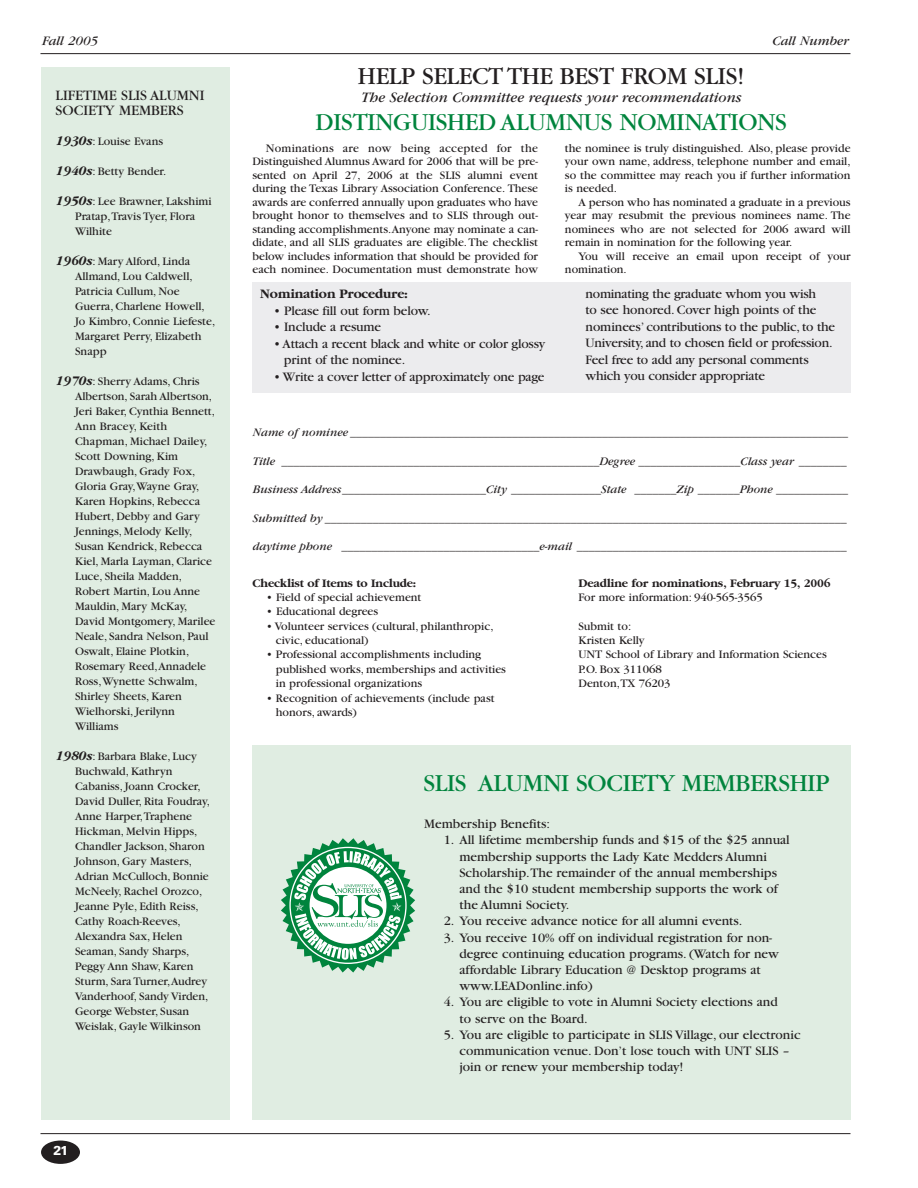
<style>
.page{position:relative;width:918px;height:1188px;background:#fff}
.page>*{position:absolute;margin:0;border:0;box-sizing:border-box;transform-origin:0 0}
.t1{font:25.5px "Garamond";letter-spacing:-.01em;color:#00843d}
.t2{font:25.5px "Garamond";letter-spacing:-.01em;color:#231f20}
.t3{font:italic 15px "Garamond";color:#231f20}
.t4{font:15px/15px "Garamond";color:#231f20}
.t5{font:13.5px/16.2px "Garamond";color:#231f20}
.t6{font:700 13.5px "Garamond";letter-spacing:-.01em;color:#231f20}
.t7{font:italic 13.5px "Garamond";color:#231f20}
.t8{font:13.5px "Univers Black DTC";color:#fff}
.t9{font:12px/15px "Garamond";color:#231f20}
.t10{font:italic 12px "Garamond";color:#231f20}
.t11{font:700 12px/14px "Garamond";letter-spacing:-.01em;color:#231f20}
.s1{font-weight:700;font-style:italic;font-size:13.5px}
.s2{font-weight:400}
</style>
<div class="page">
<div style="left:252px;top:745px;width:598px;height:375px;background:#e0ede2"></div>
<div style="left:252px;top:282px;width:598px;height:111px;background:#ececee"></div>
<hr style="left:40px;top:53px;width:810px;height:1px;background:#231f20">
<hr style="left:40px;top:1133px;width:810px;height:1px;background:#231f20">
<div style="left:41px;top:1141px;width:39px;height:23px;background:#231f20;border-radius:50%"></div>
<div style="left:41px;top:67px;width:189px;height:1053px;background:#e0ede2"></div>
<svg style="left:281px;top:838px;width:134px;height:135px"></svg>
<p class="t7" style="left:42px;top:36px;width:58px">Fall 2005</p>
<p class="t4" style="left:56px;top:89px;width:150px">LIFETIME SLIS ALUMNI<br>SOCIETY MEMBERS</p>
<p class="t9" style="left:56px;top:135px;width:109px"><span class="s1">1930s</span>: Louise Evans</p>
<p class="t9" style="left:56px;top:165px;width:112px"><span class="s1">1940s</span>: Betty Bender.</p>
<p class="t9" style="left:75px;top:195px;width:138px;text-indent:-20px"><span class="s1">1950s</span>: Lee Brawner, Lakshimi<br>Pratap,Travis Tyer, Flora<br>Wilhite</p>
<p class="t9" style="left:75px;top:255px;width:142px;text-indent:-20px"><span class="s1">1960s</span>: Mary Alford, Linda<br>Allmand, Lou Caldwell,<br>Patricia Cullum, Noe<br>Guerra, Charlene Howell,<br>Jo Kimbro, Connie Liefeste,<br>Margaret Perry, Elizabeth<br>Snapp</p>
<p class="t9" style="left:75px;top:375px;width:142px;text-indent:-19px"><span class="s1">1970s</span>: Sherry Adams, Chris<br>Albertson, Sarah Albertson,<br>Jeri Baker, Cynthia Bennett,<br>Ann Bracey, Keith<br>Chapman, Michael Dailey,<br>Scott Downing, Kim<br>Drawbaugh, Grady Fox,<br>Gloria Gray,Wayne Gray,<br>Karen Hopkins, Rebecca<br>Hubert, Debby and Gary<br>Jennings, Melody Kelly,<br>Susan Kendrick, Rebecca<br>Kiel, Marla Layman, Clarice<br>Luce, Sheila Madden,<br>Robert Martin, Lou Anne<br>Mauldin, Mary McKay,<br>David Montgomery, Marilee<br>Neale, Sandra Nelson, Paul<br>Oswalt, Elaine Plotkin,<br>Rosemary Reed,Annadele<br>Ross,Wynette Schwalm,<br>Shirley Sheets, Karen<br>Wielhorski, Jerilynn<br>Williams</p>
<p class="t9" style="left:75px;top:750px;width:136px;text-indent:-20px"><span class="s1">1980s</span>: Barbara Blake, Lucy<br>Buchwald, Kathryn<br>Cabaniss, Joann Crocker,<br>David Duller, Rita Foudray,<br>Anne Harper,Traphene<br>Hickman, Melvin Hipps,<br>Chandler Jackson, Sharon<br>Johnson, Gary Masters,<br>Adrian McCulloch, Bonnie<br>McNeely, Rachel Orozco,<br>Jeanne Pyle, Edith Reiss,<br>Cathy Roach-Reeves,<br>Alexandra Sax, Helen<br>Seaman, Sandy Sharps,<br>Peggy Ann Shaw, Karen<br>Sturm, Sara Turner,Audrey<br>Vanderhoof, Sandy Virden,<br>George Webster, Susan<br>Weislak, Gayle Wilkinson</p>
<p class="t8" style="left:53px;top:1146px;width:16px">21</p>
<p class="t7" style="left:773px;top:36px;width:78px">Call Number</p>
<p class="t2" style="left:358px;top:67px;width:388px">HELP SELECT THE BEST FROM SLIS!</p>
<p class="t3" style="left:361px;top:92px;width:382px">The Selection Committee requests your recommendations</p>
<p class="t1" style="left:316px;top:114px;width:473px">DISTINGUISHED ALUMNUS NOMINATIONS</p>
<p class="t9" style="left:252px;top:142px;width:287px;line-height:13.5px;text-align:justify;text-indent:14px">Nominations are now being accepted for the Distinguished Alumnus Award for 2006 that will be pre&shy;sented on April 27, 2006 at the SLIS alumni event during the Texas Library Association Conference. These awards are conferred annually upon graduates who have brought honor to themselves and to SLIS through out&shy;standing accomplishments.Anyone may nominate a can&shy;didate, and all SLIS graduates are eligible.The checklist below includes information that should be provided for each nominee. Documentation must demonstrate how</p>
<p class="t9" style="left:565px;top:142px;width:287px">the nominee is truly distinguished. Also, please provide</p>
<p class="t9" style="left:565px;top:155px;width:287px">your own name, address, telephone number and email,</p>
<p class="t9" style="left:565px;top:169px;width:287px">so the committee may reach you if further information</p>
<p class="t9" style="left:565px;top:182px;width:54px">is needed.</p>
<p class="t9" style="left:578px;top:196px;width:274px">A person who has nominated a graduate in a previous</p>
<p class="t9" style="left:565px;top:209px;width:287px">year may resubmit the previous nominees name. The</p>
<p class="t9" style="left:565px;top:223px;width:287px">nominees who are not selected for 2006 award will</p>
<p class="t9" style="left:565px;top:236px;width:229px">remain in nomination for the following year.</p>
<p class="t9" style="left:578px;top:250px;width:274px">You will receive an email upon receipt of your</p>
<p class="t9" style="left:565px;top:263px;width:63px">nomination.</p>
<p class="t6" style="left:260px;top:286px;width:149px">Nomination Procedure:</p>
<p class="t5" style="left:274px;top:304px;width:159px">• Please fill out form below.</p>
<p class="t5" style="left:274px;top:320px;width:109px">• Include a resume</p>
<p class="t5" style="left:284px;top:337px;width:263px;text-indent:-10px">• Attach a recent black and white or color glossy print of the nominee.</p>
<p class="t5" style="left:274px;top:370px;width:272px">• Write a cover letter of approximately one page</p>
<p class="t5" style="left:586px;top:286px;width:251px">nominating the graduate whom you wish<br>to see honored. Cover high points of the nominees’ contributions to the public, to the University, and to chosen field or profession.<br>Feel free to add any personal comments which you consider appropriate</p>
<p class="t10" style="left:253px;top:428px;width:597px">Name of nominee___________________________________________________________________________________</p>
<p class="t10" style="left:253px;top:457px;width:596px">Title _____________________________________________________Degree _________________Class year ________</p>
<p class="t10" style="left:253px;top:485px;width:597px">Business Address________________________City _______________State _______Zip _______Phone ____________</p>
<p class="t10" style="left:253px;top:514px;width:596px">Submitted by _______________________________________________________________________________________</p>
<p class="t10" style="left:253px;top:542px;width:595px">daytime phone _________________________________e-mail _____________________________________________</p>
<p class="t11" style="left:252px;top:576px;width:165px">Checklist of Items to Include:</p>
<p class="t9" style="left:267px;top:591px;width:156px">• Field of special achievement</p>
<p class="t9" style="left:267px;top:605px;width:113px">• Educational degrees</p>
<p class="t9" style="left:276px;top:620px;width:219px;line-height:14.4px;text-indent:-9px">• Volunteer services (cultural, philanthropic, civic, educational)</p>
<p class="t9" style="left:276px;top:649px;width:232px;line-height:14.4px;text-indent:-9px">• Professional accomplishments including published works, memberships and activities in professional organizations</p>
<p class="t9" style="left:276px;top:692px;width:220px;line-height:14.4px;text-indent:-9px">• Recognition of achievements (include past honors, awards)</p>
<p class="t11" style="left:578px;top:576px;width:253px">Deadline for nominations, February 15, 2006<br><span class="s2">For more information: 940-565-3565</span></p>
<p class="t9" style="left:578px;top:620px;width:250px;line-height:14.4px">Submit to:<br>Kristen Kelly<br>UNT School of Library and Information Sciences<br>P.O. Box 311068<br>Denton,TX 76203</p>
<p class="t1" style="left:423px;top:774px;width:407px">SLIS ALUMNI SOCIETY MEMBERSHIP</p>
<p class="t5" style="left:424px;top:817px;width:127px">Membership Benefits:</p>
<p class="t5" style="left:459px;top:833px;width:332px;text-indent:-16px">1. All lifetime membership funds and $15 of the $25 annual membership supports the Lady Kate Medders Alumni Scholarship.The remainder of the annual memberships and the $10 student membership supports the work of the Alumni Society.</p>
<p class="t5" style="left:444px;top:914px;width:300px">2. You receive advance notice for all alumni events.</p>
<p class="t5" style="left:459px;top:930px;width:321px;text-indent:-16px">3. You receive 10% off on individual registration for non&shy;degree continuing education programs. (Watch for new affordable Library Education @ Desktop programs at www.LEADonline.info)</p>
<p class="t5" style="left:459px;top:995px;width:320px;text-indent:-16px">4. You are eligible to vote in Alumni Society elections and to serve on the Board.</p>
<p class="t5" style="left:459px;top:1028px;width:343px;text-indent:-16px">5. You are eligible to participate in SLIS Village, our electronic communication venue. Don’t lose touch with UNT SLIS – join or renew your membership today!</p>
</div>
